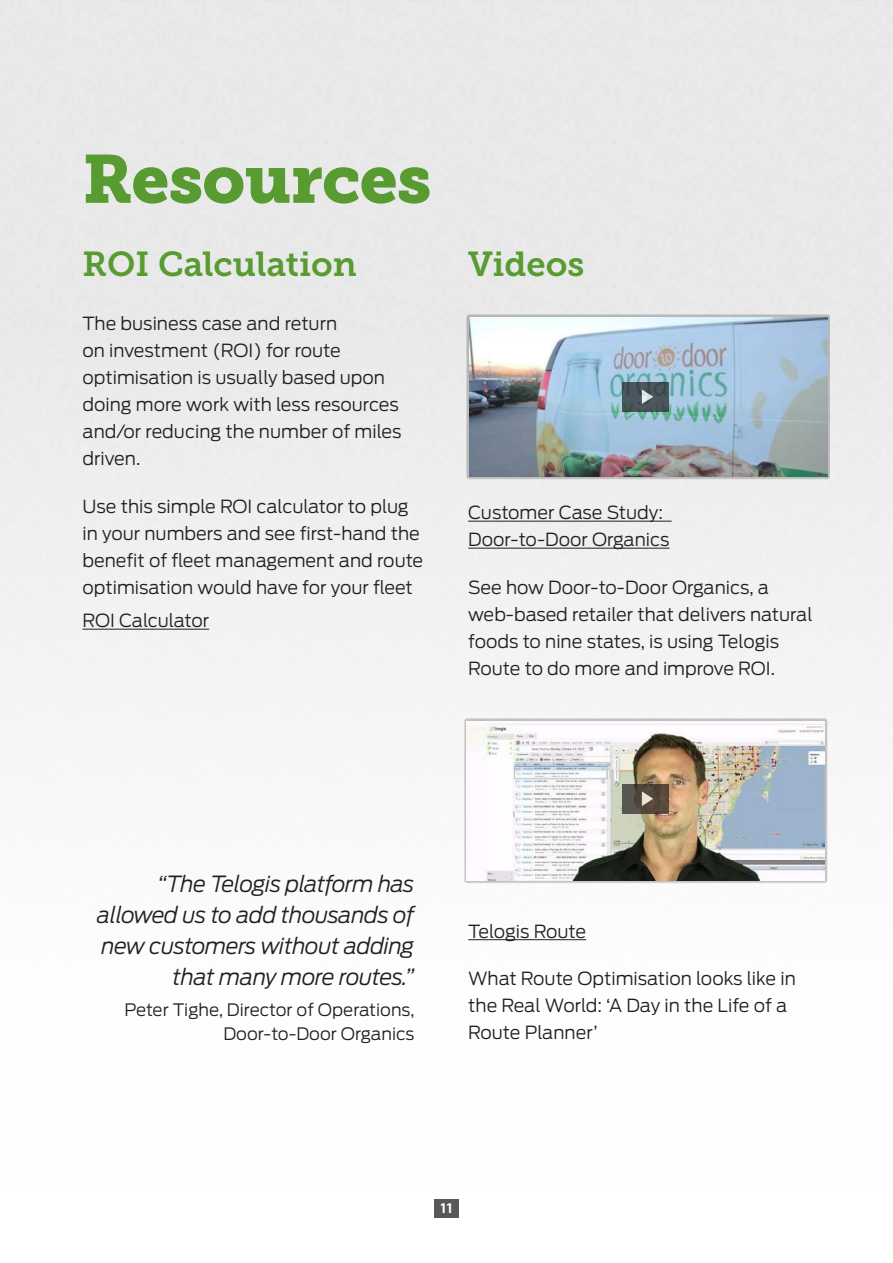
<style>
.page{position:relative;width:893px;height:1263px;background:#fff}
.page>*{position:absolute;margin:0;border:0;box-sizing:border-box;transform-origin:0 0}
.t1{font:67.5px "Museo Slab 900";letter-spacing:-.01em;color:#589b31}
.t2{font:34.5px "Museo Slab 700";color:#589b31}
.t3{font:italic 300 22.2px/30.8px "Antenna";letter-spacing:-.02em;color:#231f20;text-align:right}
.t4{font:300 18px/27px "Antenna";color:#231f20}
.t5{font:300 17.1px/23.9px "Antenna";color:#231f20;text-align:right}
.t6{font:700 condensed 15px "Myriad Pro";color:#fff}
</style>
<div class="page">
<hr style="left:82px;top:629px;width:127px;height:1px;background:#231f20">
<hr style="left:468px;top:521px;width:204px;height:1px;background:#231f20">
<hr style="left:468px;top:548px;width:202px;height:1px;background:#231f20">
<hr style="left:468px;top:939px;width:118px;height:1px;background:#231f20">
<div style="left:464px;top:718px;width:363px;height:165px;background:#231f20;opacity:.25"></div>
<img style="left:467px;top:721px;width:357px;height:159px">
<svg style="left:622px;top:784px;width:47px;height:29px"></svg>
<svg style="left:642px;top:791px;width:11px;height:15px"></svg>
<div style="left:466px;top:314px;width:364px;height:165px;background:#231f20;opacity:.25"></div>
<img style="left:469px;top:317px;width:358px;height:159px">
<svg style="left:622px;top:382px;width:47px;height:29px"></svg>
<svg style="left:642px;top:389px;width:11px;height:15px"></svg>
<div style="left:434px;top:1200px;width:25px;height:18px;background:#57585a"></div>
<h1 class="t1" style="left:82px;top:140px;width:350px">Resources</h1>
<h2 class="t2" style="left:82px;top:245px;width:276px">ROI Calculation</h2>
<p class="t4" style="left:82px;top:310px;width:320px">The business case and return<br>on investment (ROI) for route optimisation is usually based upon doing more work with less resources and/or reducing the number of miles driven.</p>
<p class="t4" style="left:82px;top:493px;width:342px">Use this simple ROI calculator to plug in your numbers and see first-hand the benefit of fleet management and route optimisation would have for your fleet</p>
<p class="t4" style="left:82px;top:607px;width:128px">ROI Calculator</p>
<h2 class="t2" style="left:468px;top:245px;width:118px">Videos</h2>
<p class="t4" style="left:468px;top:499px;width:203px">Customer Case Study:<br>Door-to-Door Organics</p>
<p class="t4" style="left:468px;top:574px;width:346px">See how Door-to-Door Organics, a web-based retailer that delivers natural foods to nine states, is using Telogis Route to do more and improve ROI.</p>
<p class="t3" style="left:97px;top:869px;width:319px">“The Telogis platform has allowed us to add thousands of new customers without adding that many more routes.”</p>
<p class="t5" style="left:125px;top:998px;width:292px">Peter Tighe, Director of Operations,<br>Door-to-Door Organics</p>
<p class="t4" style="left:468px;top:918px;width:119px">Telogis Route</p>
<p class="t4" style="left:468px;top:965px;width:329px">What Route Optimisation looks like in the Real World: ‘A Day in the Life of a<br>Route Planner’</p>
<p class="t6" style="left:440px;top:1198px;width:14px">11</p>
</div>
